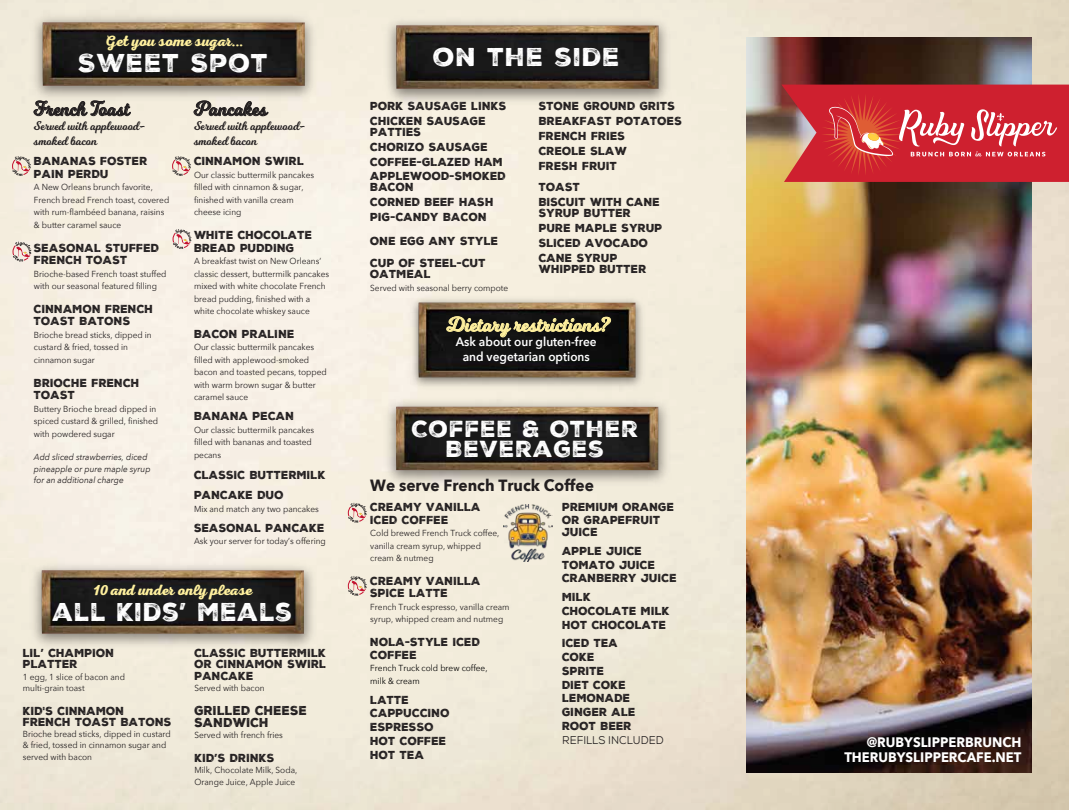
<style>
.page{position:relative;width:1069px;height:810px;background:#fff}
.page>*{position:absolute;margin:0;border:0;box-sizing:border-box;transform-origin:0 0}
.t1{font:25px "Nexa Rust Sans Black 02";letter-spacing:.025em;color:#fff}
.t2{font:25px "Nexa Rust Sans Black 02";letter-spacing:.025em;color:#fff;scale:.96 1}
.t3{font:22.5px/20px "Nexa Rust Sans Black 02";letter-spacing:.025em;color:#fff;text-align:center}
.t4{font:20.12px "Milkshake";color:#fff09e}
.t5{font:20px "Milkshake";color:#231f20;scale:.95 1}
.t6{font:700 16.25px "Avenir Next";color:#231f20;scale:.95 1}
.t7{font:15px "Nexa Rust Script B 00";color:#fff09e}
.t8{font:700 13.75px/15px "Avenir Next";color:#fff;text-align:right;scale:.95 1}
.t9{font:12.5px/15px "Milkshake";color:#231f20;scale:.95 1}
.t10{font:600 12.5px/15px "Avenir Next";color:#fff;text-align:center;scale:.95 1}
.t11{font:12.5px/12.5px "Nexa Rust Sans Black 01";color:#231f20;scale:.95 1}
.t12{font:11.25px/13.8px "Nexa Rust Sans Black 01";color:#231f20;scale:.95 1}
.t13{font:11.25px "Nexa Rust Sans";color:#231f20;scale:.95 1}
.t14{font:8.75px/12.5px "Avenir Next";color:#231f20;scale:.95 1}
.t15{font:italic 8.75px/11.2px "Avenir Next";color:#231f20;scale:.95 1}
.t16{font:8.75px/12.5px "Avenir Next";color:#000;scale:.95 1}
</style>
<div class="page">
<img style="left:0;top:0;width:1069px;height:810px">
<svg style="left:12px;top:156px;width:19px;height:20px"></svg>
<img style="left:27px;top:9px;width:294px;height:97px">
<img style="left:43px;top:22px;width:262px;height:64px">
<svg style="left:12px;top:242px;width:19px;height:20px"></svg>
<svg style="left:172px;top:156px;width:19px;height:20px"></svg>
<svg style="left:172px;top:229px;width:19px;height:20px"></svg>
<img style="left:25px;top:557px;width:296px;height:97px">
<img style="left:42px;top:570px;width:262px;height:64px">
<img style="left:379px;top:394px;width:296px;height:97px">
<img style="left:396px;top:407px;width:262px;height:63px">
<img style="left:379px;top:12px;width:296px;height:97px">
<img style="left:396px;top:25px;width:262px;height:64px">
<img style="left:504px;top:505px;width:48px;height:56px">
<svg style="left:348px;top:576px;width:19px;height:20px"></svg>
<svg style="left:348px;top:503px;width:19px;height:20px"></svg>
<svg style="left:34px;top:101px;width:97px;height:15px"></svg>
<svg style="left:194px;top:101px;width:74px;height:15px"></svg>
<img style="left:404px;top:291px;width:246px;height:105px">
<img style="left:418px;top:303px;width:217px;height:75px">
<svg style="left:446px;top:316px;width:165px;height:21px;background:#4f4b35"></svg>
<img style="left:746px;top:38px;width:285px;height:735px">
<svg style="left:781px;top:85px;width:288px;height:97px;background:#d03d44"></svg>
<h3 class="t7" style="left:104px;top:32px;width:140px">Get you some sugar...</h3>
<h1 class="t1" style="left:78px;top:47px;width:192px">SWEET SPOT</h1>
<h3 class="t5" style="left:34px;top:94px;width:102px">French Toast</h3>
<h3 class="t9" style="left:34px;top:120px;width:118px">Served with applewood&shy;smoked bacon</h3>
<p class="t12" style="left:34px;top:155px;width:121px;line-height:12.5px">BANANAS FOSTER<br>PAIN PERDU</p>
<p class="t14" style="left:34px;top:181px;width:144px">A New Orleans brunch favorite,<br>French bread French toast, covered with rum-flambéed banana, raisins &amp; butter caramel sauce</p>
<p class="t12" style="left:34px;top:242px;width:133px;line-height:12.5px">SEASONAL STUFFED<br>FRENCH TOAST</p>
<p class="t14" style="left:34px;top:267px;width:141px">Brioche-based French toast stuffed with our seasonal featured filling</p>
<p class="t12" style="left:34px;top:303px;width:127px;line-height:12.5px">CINNAMON FRENCH<br>TOAST BATONS</p>
<p class="t14" style="left:34px;top:328px;width:126px">Brioche bread sticks, dipped in custard &amp; fried, tossed in cinnamon sugar</p>
<p class="t12" style="left:34px;top:377px;width:113px;line-height:12.5px">BRIOCHE FRENCH<br>TOAST</p>
<p class="t14" style="left:34px;top:402px;width:132px">Buttery Brioche bread dipped in spiced custard &amp; grilled, finished with powdered sugar</p>
<p class="t15" style="left:34px;top:451px;width:124px">Add sliced strawberries, diced pineapple or pure maple syrup for an additional charge</p>
<h3 class="t5" style="left:194px;top:94px;width:79px">Pancakes</h3>
<h3 class="t9" style="left:194px;top:120px;width:118px">Served with applewood&shy;smoked bacon</h3>
<p class="t12" style="left:194px;top:155px;width:117px">CINNAMON SWIRL</p>
<p class="t14" style="left:194px;top:168px;width:128px">Our classic buttermilk pancakes filled with cinnamon &amp; sugar, finished with vanilla cream cheese icing</p>
<p class="t12" style="left:194px;top:229px;width:126px;line-height:12.5px">WHITE CHOCOLATE<br>BREAD PUDDING</p>
<p class="t14" style="left:194px;top:255px;width:144px">A breakfast twist on New Orleans’ classic dessert, buttermilk pancakes mixed with white chocolate French bread pudding, finished with a white chocolate whiskey sauce</p>
<p class="t12" style="left:194px;top:327px;width:107px">BACON PRALINE</p>
<p class="t14" style="left:194px;top:341px;width:141px">Our classic buttermilk pancakes filled with applewood-smoked bacon and toasted pecans, topped with warm brown sugar &amp; butter caramel sauce</p>
<p class="t12" style="left:194px;top:410px;width:107px">BANANA PECAN</p>
<p class="t14" style="left:194px;top:423px;width:128px">Our classic buttermilk pancakes filled with bananas and toasted pecans</p>
<p class="t12" style="left:194px;top:465px;width:140px;line-height:20px">CLASSIC BUTTERMILK<br>PANCAKE DUO</p>
<p class="t14" style="left:194px;top:502px;width:133px">Mix and match any two pancakes</p>
<p class="t12" style="left:194px;top:521px;width:139px">SEASONAL PANCAKE</p>
<p class="t14" style="left:194px;top:535px;width:140px">Ask your server for today’s offering</p>
<h3 class="t7" style="left:93px;top:581px;width:161px">10 and under only please</h3>
<h1 class="t2" style="left:52px;top:595px;width:252px">ALL KIDS’ MEALS</h1>
<p class="t12" style="left:23px;top:647px;width:98px;line-height:11.2px">LIL’ CHAMPION<br>PLATTER</p>
<p class="t14" style="left:23px;top:670px;width:109px;line-height:11.2px">1 egg, 1 slice of bacon and multi-grain toast</p>
<p class="t12" style="left:23px;top:705px;width:158px;line-height:11.2px">KID'S CINNAMON<br>FRENCH TOAST BATONS</p>
<p class="t14" style="left:23px;top:728px;width:157px;line-height:11.2px">Brioche bread sticks, dipped in custard &amp; fried, tossed in cinnamon sugar and served with bacon</p>
<p class="t12" style="left:194px;top:647px;width:140px;line-height:11.2px;text-align:justify">CLASSIC BUTTERMILK OR CINNAMON SWIRL PANCAKE</p>
<p class="t14" style="left:194px;top:681px;width:75px">Served with bacon</p>
<h3 class="t11" style="left:194px;top:704px;width:120px">GRILLED CHEESE<br>SANDWICH</h3>
<p class="t14" style="left:194px;top:729px;width:95px">Served with french fries</p>
<p class="t12" style="left:194px;top:751px;width:86px">KID’S DRINKS</p>
<p class="t14" style="left:194px;top:764px;width:110px;line-height:11.2px">Milk, Chocolate Milk, Soda,<br>Orange Juice, Apple Juice</p>
<h1 class="t1" style="left:433px;top:40px;width:188px">ON THE SIDE</h1>
<p class="t12" style="left:370px;top:98px;width:145px;line-height:15px">PORK SAUSAGE LINKS<br>CHICKEN SAUSAGE</p>
<p class="t12" style="left:370px;top:124px;width:141px;line-height:15px">PATTIES<br>CHORIZO SAUSAGE<br>COFFEE-GLAZED HAM</p>
<p class="t12" style="left:370px;top:170px;width:144px;line-height:11.2px">APPLEWOOD-SMOKED<br>BACON</p>
<p class="t12" style="left:370px;top:194px;width:131px;line-height:15px">CORNED BEEF HASH<br>PIG-CANDY BACON</p>
<p class="t12" style="left:370px;top:229px;width:136px;line-height:22.5px">ONE EGG ANY STYLE<br>CUP OF STEEL-CUT</p>
<p class="t12" style="left:370px;top:268px;width:65px">OATMEAL</p>
<p class="t14" style="left:370px;top:281px;width:147px">Served with seasonal berry compote</p>
<p class="t12" style="left:539px;top:98px;width:152px;line-height:15px">STONE GROUND GRITS<br>BREAKFAST POTATOES<br>FRENCH FRIES<br>CREOLE SLAW<br>FRESH FRUIT</p>
<p class="t12" style="left:539px;top:179px;width:129px;line-height:15px">TOAST<br>BISCUIT WITH CANE</p>
<p class="t12" style="left:539px;top:206px;width:132px;line-height:15px">SYRUP BUTTER<br>PURE MAPLE SYRUP<br>SLICED AVOCADO<br>CANE SYRUP</p>
<p class="t12" style="left:539px;top:263px;width:115px">WHIPPED BUTTER</p>
<h3 class="t4" style="left:447px;top:310px;width:164px">Dietary restrictions?</h3>
<h3 class="t10" style="left:456px;top:334px;width:150px">Ask about our gluten-free and vegetarian options</h3>
<h2 class="t3" style="left:412px;top:419px;width:228px">COFFEE &amp; OTHER<br>BEVERAGES</h2>
<h3 class="t6" style="left:370px;top:471px;width:237px">We serve French Truck Coffee</h3>
<p class="t12" style="left:370px;top:501px;width:118px;line-height:12.5px">CREAMY VANILLA<br>ICED COFFEE</p>
<p class="t14" style="left:370px;top:526px;width:137px">Cold brewed French Truck coffee, vanilla cream syrup, whipped cream &amp; nutmeg</p>
<p class="t12" style="left:370px;top:575px;width:118px;line-height:12.5px">CREAMY VANILLA<br>SPICE LATTE</p>
<p class="t14" style="left:370px;top:600px;width:148px">French Truck espresso, vanilla cream syrup, whipped cream and nutmeg</p>
<p class="t12" style="left:370px;top:636px;width:117px;line-height:12.5px">NOLA-STYLE ICED<br>COFFEE</p>
<p class="t16" style="left:370px;top:661px;width:125px">French Truck cold brew coffee, milk &amp; cream</p>
<p class="t12" style="left:370px;top:693px;width:85px">LATTE<br>CAPPUCCINO<br>ESPRESSO<br>HOT COFFEE<br>HOT TEA</p>
<p class="t12" style="left:562px;top:501px;width:120px;line-height:12.5px">PREMIUM ORANGE<br>OR GRAPEFRUIT<br>JUICE</p>
<p class="t12" style="left:562px;top:544px;width:122px">APPLE JUICE<br>TOMATO JUICE<br>CRANBERRY JUICE</p>
<p class="t12" style="left:562px;top:590px;width:115px">MILK<br>CHOCOLATE MILK<br>HOT CHOCOLATE</p>
<p class="t12" style="left:562px;top:636px;width:79px">ICED TEA<br>COKE<br>SPRITE<br>DIET COKE<br>LEMONADE<br>GINGER ALE<br>ROOT BEER</p>
<p class="t13" style="left:562px;top:733px;width:108px">REFILLS INCLUDED</p>
<h3 class="t8" style="left:844px;top:735px;width:188px">@RUBYSLIPPERBRUNCH<br>THERUBYSLIPPERCAFE.NET</h3>
</div>
